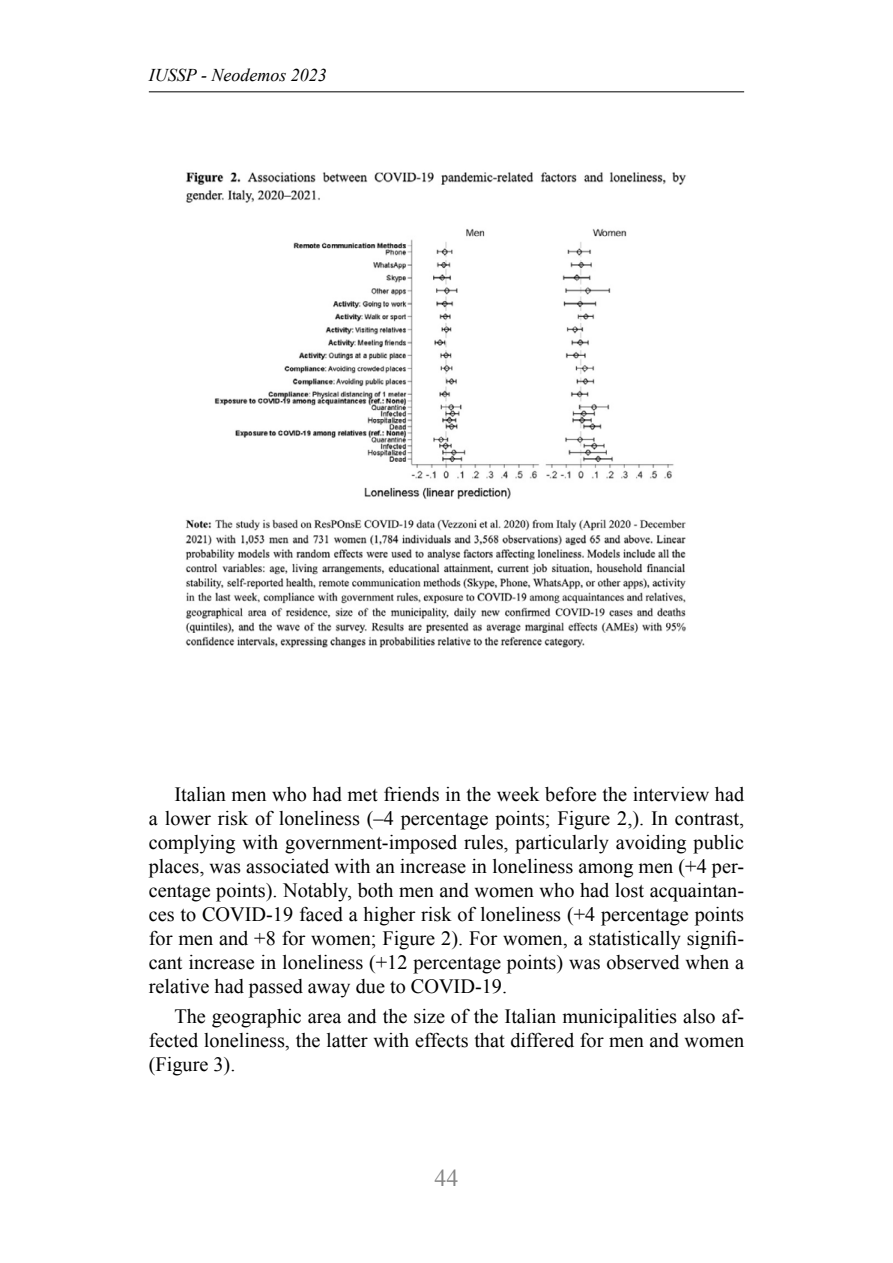
<style>
.page{position:relative;width:893px;height:1263px;background:#fff}
.page>*{position:absolute;margin:0;border:0;box-sizing:border-box;transform-origin:0 0}
.t1{font:24px "Times New Roman";color:#878787}
.t2{font:20.25px/24px "Times New Roman";color:#000;text-align:justify}
.t3{font:italic 18px "Times New Roman";color:#000}
</style>
<div class="page">
<hr style="left:149px;top:91px;width:595px;height:1px;background:#000">
<img style="left:185px;top:172px;width:501px;height:476px">
<p class="t3" style="left:149px;top:62px;width:180px">IUSSP - Neodemos 2023</p>
<p class="t2" style="left:149px;top:782px;width:597px;text-indent:26px">Italian men who had met friends in the week before the interview had a lower risk of loneliness (–4 percentage points; Figure 2,). In contrast, complying with government-imposed rules, particularly avoiding public places, was associated with an increase in loneliness among men (+4 per&shy;centage points). Notably, both men and women who had lost acquaintan&shy;ces to COVID-19 faced a higher risk of loneliness (+4 percentage points for men and +8 for women; Figure 2). For women, a statistically signifi&shy;cant increase in loneliness (+12 percentage points) was observed when a relative had passed away due to COVID-19.</p>
<p class="t2" style="left:149px;top:1004px;width:597px;text-indent:26px">The geographic area and the size of the Italian municipalities also af&shy;fected loneliness, the latter with effects that differed for men and women (Figure 3).</p>
<p class="t1" style="left:434px;top:1162px;width:25px">44</p>
</div>
